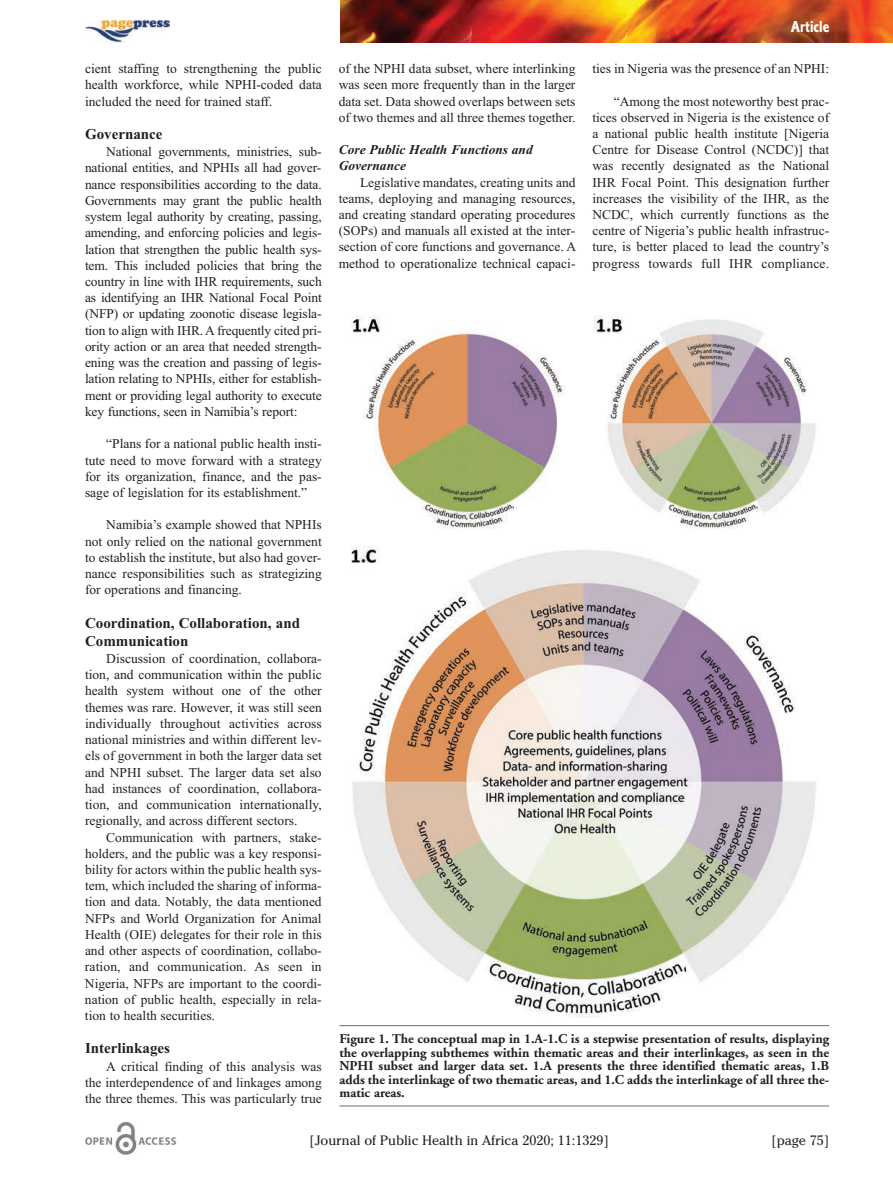
<style>
.page{position:relative;width:893px;height:1191px;background:#fff}
.page>*{position:absolute;margin:0;border:0;box-sizing:border-box;transform-origin:0 0}
.t1{font:16.5px "Corinthian Bold Condensed Plain";color:#fff}
.t2{font:700 15px/18px "Times New Roman";color:#231f20}
.t3{font:13.5px/16.2px "Times New Roman";color:#231f20;text-align:justify}
.t4{font:700 13.5px/13.5px "Adobe Garamond";color:#231f20;text-align:justify}
.t5{font:13.5px "Cheltenham";color:#231f20}
.t6{font:italic 700 13.5px/16.2px "Times New Roman";color:#231f20}
</style>
<div class="page">
<img style="left:85px;top:19px;width:85px;height:24px">
<img style="left:341px;top:0;width:552px;height:42px">
<img style="left:85px;top:1122px;width:92px;height:33px">
<img style="left:351px;top:316px;width:465px;height:701px">
<hr style="left:339px;top:1025px;width:490px;height:1px;background:#6c6d70">
<hr style="left:339px;top:1105px;width:490px;height:1px;background:#6c6d70">
<p class="t1" style="left:791px;top:21px;width:40px">Article</p>
<p class="t3" style="left:85px;top:60px;width:238px">cient staffing to strengthening the public health workforce, while NPHI-coded data included the need for trained staff.</p>
<p class="t2" style="left:85px;top:125px;width:79px">Governance</p>
<p class="t3" style="left:85px;top:143px;width:238px;text-indent:21px">National governments, ministries, sub&shy;national entities, and NPHIs all had gover&shy;nance responsibilities according to the data.<br>Governments may grant the public health system legal authority by creating, passing, amending, and enforcing policies and legis&shy;lation that strengthen the public health sys&shy;tem. This included policies that bring the country in line with IHR requirements, such as identifying an IHR National Focal Point (NFP) or updating zoonotic disease legisla&shy;tion to align with IHR. A frequently cited pri&shy;ority action or an area that needed strength&shy;ening was the creation and passing of legis&shy;lation relating to NPHIs, either for establish&shy;ment or providing legal authority to execute key functions, seen in Namibia’s report:</p>
<p class="t3" style="left:85px;top:435px;width:238px;text-indent:21px">“Plans for a national public health insti&shy;tute need to move forward with a strategy for its organization, finance, and the pas&shy;sage of legislation for its establishment.”</p>
<p class="t3" style="left:85px;top:517px;width:238px;text-indent:21px">Namibia’s example showed that NPHIs not only relied on the national government to establish the institute, but also had gover&shy;nance responsibilities such as strategizing for operations and financing.</p>
<p class="t2" style="left:85px;top:613px;width:216px">Coordination, Collaboration, and<br>Communication</p>
<p class="t3" style="left:85px;top:650px;width:238px;text-indent:21px">Discussion of coordination, collabora&shy;tion, and communication within the public health system without one of the other themes was rare. However, it was still seen individually throughout activities across national ministries and within different lev&shy;els of government in both the larger data set and NPHI subset. The larger data set also had instances of coordination, collabora&shy;tion, and communication internationally, regionally, and across different sectors.</p>
<p class="t3" style="left:85px;top:828px;width:238px;text-indent:21px">Communication with partners, stake&shy;holders, and the public was a key responsi&shy;bility for actors within the public health sys&shy;tem, which included the sharing of informa&shy;tion and data. Notably, the data mentioned NFPs and World Organization for Animal Health (OIE) delegates for their role in this and other aspects of coordination, collabo&shy;ration, and communication. As seen in Nigeria, NFPs are important to the coordi&shy;nation of public health, especially in rela&shy;tion to health securities.</p>
<p class="t2" style="left:85px;top:1039px;width:87px">Interlinkages</p>
<p class="t3" style="left:85px;top:1057px;width:238px;text-indent:21px">A critical finding of this analysis was the interdependence of and linkages among the three themes. This was particularly true</p>
<p class="t3" style="left:592px;top:60px;width:238px">ties in Nigeria was the presence of an NPHI:</p>
<p class="t3" style="left:592px;top:93px;width:238px;text-indent:21px">“Among the most noteworthy best prac&shy;tices observed in Nigeria is the existence of a national public health institute [Nigeria Centre for Disease Control (NCDC)] that was recently designated as the National IHR Focal Point. This designation further increases the visibility of the IHR, as the NCDC, which currently functions as the centre of Nigeria’s public health infrastruc&shy;ture, is better placed to lead the country’s progress towards full IHR compliance.</p>
<p class="t3" style="left:339px;top:60px;width:238px">of the NPHI data subset, where interlinking was seen more frequently than in the larger data set. Data showed overlaps between sets of two themes and all three themes together.</p>
<p class="t6" style="left:339px;top:141px;width:196px">Core Public Health Functions and<br>Governance</p>
<p class="t3" style="left:339px;top:174px;width:239px;text-indent:21px">Legislative mandates, creating units and teams, deploying and managing resources, and creating standard operating procedures (SOPs) and manuals all existed at the inter&shy;section of core functions and governance. A method to operationalize technical capaci-</p>
<p class="t4" style="left:339px;top:1033px;width:491px">Figure 1. The conceptual map in 1.A-1.C is a stepwise presentation of results, displaying the overlapping subthemes within thematic areas and their interlinkages, as seen in the NPHI subset and larger data set. 1.A presents the three identified thematic areas, 1.B adds the interlinkage of two thematic areas, and 1.C adds the interlinkage of all three the&shy;matic areas.</p>
<p class="t5" style="left:309px;top:1132px;width:301px">[Journal of Public Health in Africa 2020; 11:1329]</p>
<p class="t5" style="left:771px;top:1132px;width:59px">[page 75]</p>
</div>
